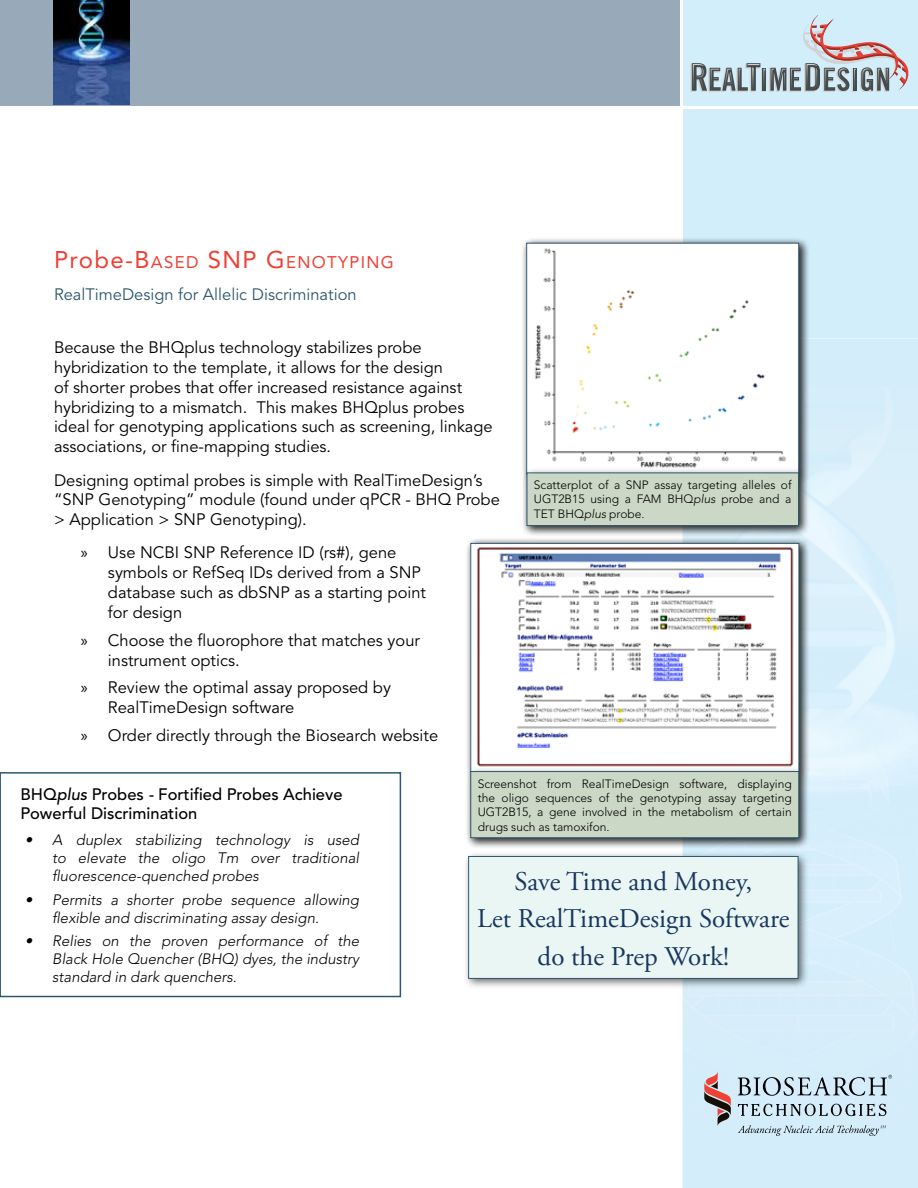
<style>
.page{position:relative;width:918px;height:1188px;background:#fff}
.page>*{position:absolute;margin:0;border:0;box-sizing:border-box;transform-origin:0 0}
.t1{font:27px/37.5px "Adobe Garamond Pro";color:#1a3761;text-align:center}
.t2{font:16.8px "Avenir LT Std";letter-spacing:.08em;color:#ef3e33}
.t3{font:16.5px/19.8px "Avenir LT Std";color:#000}
.t4{font:500 16.5px/19.8px "Avenir LT Std";color:#000}
.t5{font:16.5px "Avenir LT Std";color:#2d576f}
.t6{font:italic 300 15px/18px "Avenir LT Std";color:#000;text-align:justify}
.t7{font:300 12px/14.4px "Avenir LT Std";color:#000;text-align:justify}
.s1{font-size:24px}
.s2{font-family:"Myriad Pro"}
.s3{font-style:italic}
</style>
<div class="page">
<div style="left:0;top:0;width:680px;height:106px;background:#98aaba"></div>
<div style="left:683px;top:0;width:235px;height:106px;background:#d3eefb"></div>
<div style="left:683px;top:110px;width:235px;height:228px;background:#d3eefb"></div>
<img style="left:53px;top:0;width:77px;height:105px">
<svg style="left:691px;top:15px;width:217px;height:77px"></svg>
<svg style="left:738px;top:1104px;width:148px;height:12px;background:#9eb0b9"></svg>
<svg style="left:704px;top:1071px;width:27px;height:55px"></svg>
<svg style="left:738px;top:1125px;width:148px;height:11px;background:#b4cad5"></svg>
<svg style="left:738px;top:1075px;width:154px;height:21px;background:#a6b9c4"></svg>
<div style="left:0;top:772px;width:401px;height:225px;border:2px solid #2d576f"></div>
<div style="left:463px;top:851px;width:346px;height:139px;background:#000;opacity:.6"></div>
<div style="left:469px;top:856px;width:329px;height:122px;background:#eaf6f3"></div>
<div style="left:468px;top:856px;width:330px;height:123px;border:1px solid #2d576f"></div>
<div style="left:521px;top:237px;width:289px;height:248px;background:#000;opacity:.6"></div>
<img style="left:528px;top:245px;width:269px;height:222px">
<div style="left:526px;top:243px;width:273px;height:231px;border:1px solid #2d576f"></div>
<div style="left:521px;top:467px;width:289px;height:70px;background:#000;opacity:.6"></div>
<div style="left:527px;top:473px;width:271px;height:53px;background:#cbd8c5"></div>
<div style="left:527px;top:473px;width:272px;height:53px;border:1px solid #2d576f"></div>
<div style="left:465px;top:538px;width:345px;height:245px;background:#000;opacity:.6"></div>
<img style="left:473px;top:545px;width:324px;height:221px">
<div style="left:471px;top:543px;width:328px;height:229px;border:1px solid #2d576f"></div>
<div style="left:465px;top:766px;width:345px;height:83px;background:#000;opacity:.6"></div>
<div style="left:471px;top:772px;width:328px;height:66px;background:#cbd8c5"></div>
<div style="left:471px;top:771px;width:328px;height:67px;border:1px solid #2d576f"></div>
<p class="t2" style="left:54px;top:252px;width:341px"><span class="s1">Probe</span><span class="s1">-B</span>ASED <span class="s1">SN P G</span> ENOTYPING</p>
<p class="t5" style="left:54px;top:285px;width:304px">RealTimeDesign for Allelic Discrimination</p>
<p class="t3" style="left:54px;top:338px;width:440px">Because the BHQplus technology stabilizes probe hybridization to the template, it allows for the design<br>of shorter probes that offer increased resistance against hybridizing to a mismatch. This makes BHQplus probes ideal for genotyping applications such as screening, linkage associations, or fine-mapping studies.</p>
<p class="t3" style="left:54px;top:470px;width:447px">Designing optimal probes is simple with RealTimeDesign’s “SNP Genotyping” module (found under qPCR - BHQ Probe &gt; Application &gt; SNP Genotyping).</p>
<p class="t3" style="left:108px;top:543px;width:320px;text-indent:-27px"><span class="s2">»</span> Use NCBI SNP Reference ID (rs#), gene symbols or RefSeq IDs derived from a SNP database such as dbSNP as a starting point for design</p>
<p class="t3" style="left:108px;top:631px;width:314px;text-indent:-27px"><span class="s2">»</span> Choose the fluorophore that matches your instrument optics.</p>
<p class="t3" style="left:108px;top:678px;width:284px;text-indent:-27px"><span class="s2">»</span> Review the optimal assay proposed by<br>RealTimeDesign software</p>
<p class="t3" style="left:81px;top:726px;width:359px"><span class="s2">»</span> Order directly through the Biosearch website</p>
<p class="t7" style="left:534px;top:478px;width:259px">Scatterplot of a SNP assay targeting alleles of UGT2B15 using a FAM BHQ<span class="s3">plus</span> probe and a TET BHQ<span class="s3">plus</span> probe.</p>
<p class="t4" style="left:20px;top:784px;width:324px">BHQ<span class="s3">plus</span> Probes <span class="s3">-</span> Fortified Probes Achieve<br>Powerful Discrimination</p>
<p class="t6" style="left:52px;top:832px;width:308px;text-indent:-27px">• A duplex stabilizing technology is used to elevate the oligo Tm over traditional fluorescence-quenched probes</p>
<p class="t6" style="left:52px;top:891px;width:308px;text-indent:-27px">• Permits a shorter probe sequence allowing flexible and discriminating assay design.</p>
<p class="t6" style="left:52px;top:932px;width:308px;text-indent:-27px">• Relies on the proven performance of the Black Hole Quencher (BHQ) dyes, the industry standard in dark quenchers.</p>
<p class="t7" style="left:478px;top:776px;width:316px">Screenshot from RealTimeDesign software, displaying the oligo sequences of the genotyping assay targeting UGT2B15, a gene involved in the metabolism of certain drugs such as tamoxifon.</p>
<h1 class="t1" style="left:477px;top:863px;width:314px">Save Time and Money,<br>Let RealTimeDesign Software do the Prep Work!</h1>
</div>
